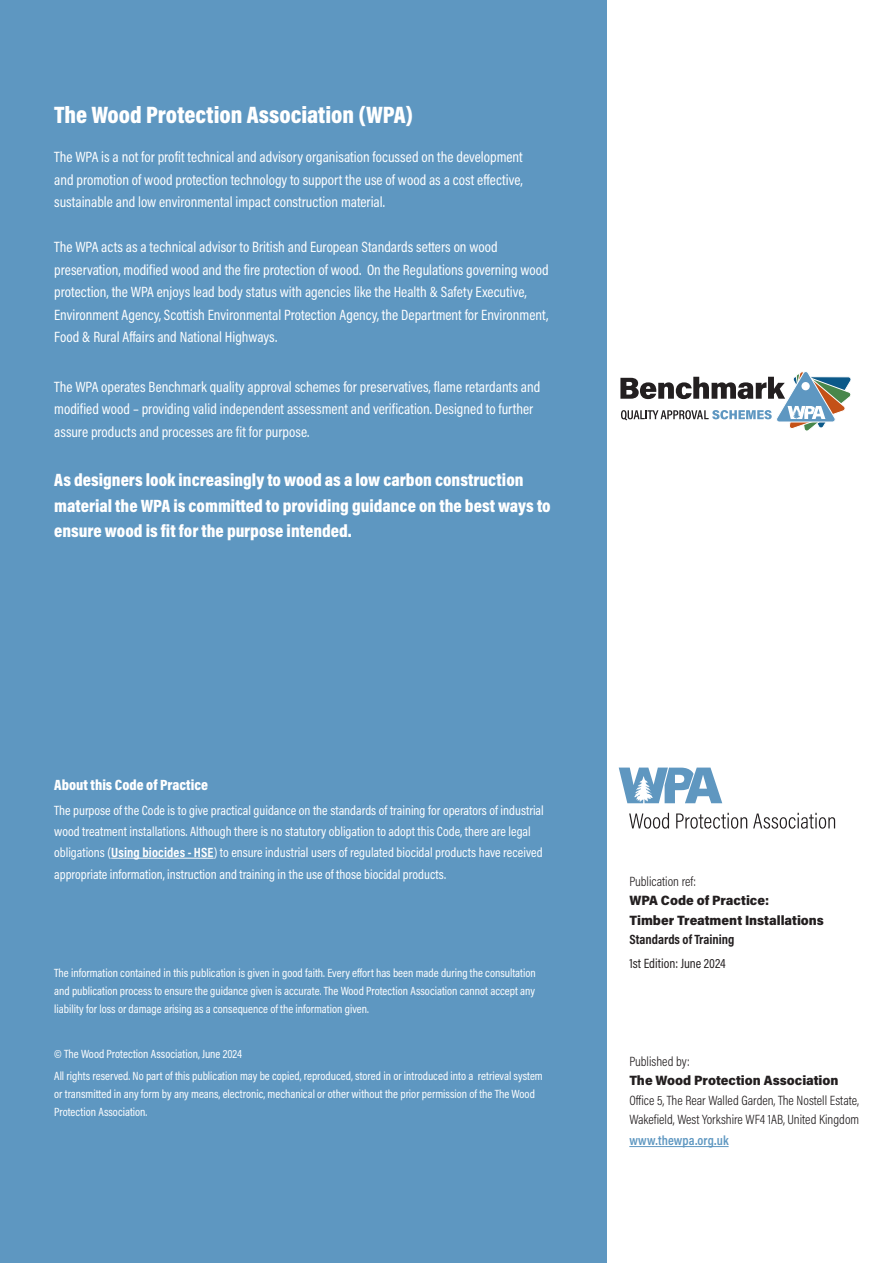
<style>
.page{position:relative;width:893px;height:1263px;background:#fff}
.page>*{position:absolute;margin:0;border:0;box-sizing:border-box;transform-origin:0 0}
.t1{font:900 24px "Acumin Pro Cond";color:#fff}
.t2{font:900 18px/25.5px "Acumin Pro Cond";color:#fff}
.t3{font:15px/22.5px "Acumin Pro Cond";color:#fff}
.t4{font:900 15px "Acumin Pro Cond";color:#fff}
.t5{font:13.5px/21px "Acumin Pro Cond";color:#fff}
.t6{font:300 13.5px/19.5px "Acumin Pro Cond";color:#231f20}
.t7{font:900 13.5px/19.5px "Acumin Pro Semi Cond";color:#231f20}
.t8{font:700 13.5px "Acumin Pro Cond";color:#231f20}
.t9{font:13.5px "Acumin Pro Cond";color:#231f20}
.t10{font:600 13.5px "Acumin Pro Cond";letter-spacing:.01em;color:#5e97c1}
.t11{font:12px/18px "Acumin Pro Cond";color:#fff}
.s1{font-weight:700}
</style>
<div class="page">
<div style="left:0;top:0;width:607px;height:1263px;background:#5e97c1"></div>
<hr style="left:111px;top:858px;width:103px;height:1px;background:#fff">
<hr style="left:629px;top:1146px;width:100px;height:1px;background:#5e97c1">
<svg style="left:629px;top:813px;width:40px;height:16px"></svg>
<svg style="left:676px;top:813px;width:71px;height:16px"></svg>
<svg style="left:753px;top:813px;width:82px;height:16px"></svg>
<svg style="left:619px;top:767px;width:103px;height:36px"></svg>
<svg style="left:620px;top:371px;width:231px;height:60px"></svg>
<div style="left:801px;top:382px;width:9px;height:8px;background:#fff;border-radius:50%"></div>
<h1 class="t1" style="left:54px;top:99px;width:360px">The Wood Protection Association (WPA)</h1>
<p class="t3" style="left:54px;top:146px;width:470px;text-align:justify">The WPA is a not for profit technical and advisory organisation focussed on the development and promotion of wood protection technology to support the use of wood as a cost effective, sustainable and low environmental impact construction material.</p>
<p class="t3" style="left:54px;top:236px;width:496px">The WPA acts as a technical advisor to British and European Standards setters on wood preservation, modified wood and the fire protection of wood. On the Regulations governing wood protection, the WPA enjoys lead body status with agencies like the Health &amp; Safety Executive, Environment Agency, Scottish Environmental Protection Agency, the Department for Environment, Food &amp; Rural Affairs and National Highways.</p>
<p class="t3" style="left:54px;top:375px;width:488px">The WPA operates Benchmark quality approval schemes for preservatives, flame retardants and modified wood – providing valid independent assessment and verification. Designed to further assure products and processes are fit for purpose.</p>
<p class="t2" style="left:54px;top:467px;width:498px">As designers look increasingly to wood as a low carbon construction material the WPA is committed to providing guidance on the best ways to ensure wood is fit for the purpose intended.</p>
<p class="t4" style="left:54px;top:774px;width:155px">About this Code of Practice</p>
<p class="t5" style="left:54px;top:799px;width:491px">The purpose of the Code is to give practical guidance on the standards of training for operators of industrial wood treatment installations. Although there is no statutory obligation to adopt this Code, there are legal obligations (<span class="s1">Using biocides - HSE</span>) to ensure industrial users of regulated biocidal products have received</p>
<p class="t5" style="left:54px;top:864px;width:393px">appropriate information, instruction and training in the use of those biocidal products.</p>
<p class="t11" style="left:54px;top:964px;width:483px;text-align:justify">The information contained in this publication is given in good faith. Every effort has been made during the consultation and publication process to ensure the guidance given is accurate. The Wood Protection Association cannot accept any liability for loss or damage arising as a consequence of the information given.</p>
<p class="t11" style="left:54px;top:1042px;width:490px;line-height:22.2px">© The Wood Protection Association, June 2024<br>All rights reserved. No part of this publication may be copied, reproduced, stored in or introduced into a retrieval system</p>
<p class="t11" style="left:54px;top:1085px;width:482px">or transmitted in any form by any means, electronic, mechanical or other without the prior permission of the The Wood<br>Protection Association.</p>
<p class="t6" style="left:629px;top:871px;width:68px">Publication ref:</p>
<p class="t7" style="left:629px;top:890px;width:196px">WPA Code of Practice:<br>Timber Treatment Installations</p>
<p class="t8" style="left:629px;top:931px;width:107px">Standards of Training</p>
<p class="t9" style="left:629px;top:955px;width:98px">1st Edition: June 2024</p>
<p class="t6" style="left:629px;top:1051px;width:62px">Published by:</p>
<p class="t7" style="left:629px;top:1070px;width:211px">The Wood Protection Association</p>
<p class="t6" style="left:629px;top:1090px;width:231px">Office 5, The Rear Walled Garden, The Nostell Estate,<br>Wakefield, West Yorkshire WF4 1AB, United Kingdom</p>
<p class="t10" style="left:629px;top:1132px;width:101px">www.thewpa.org.uk</p>
</div>
